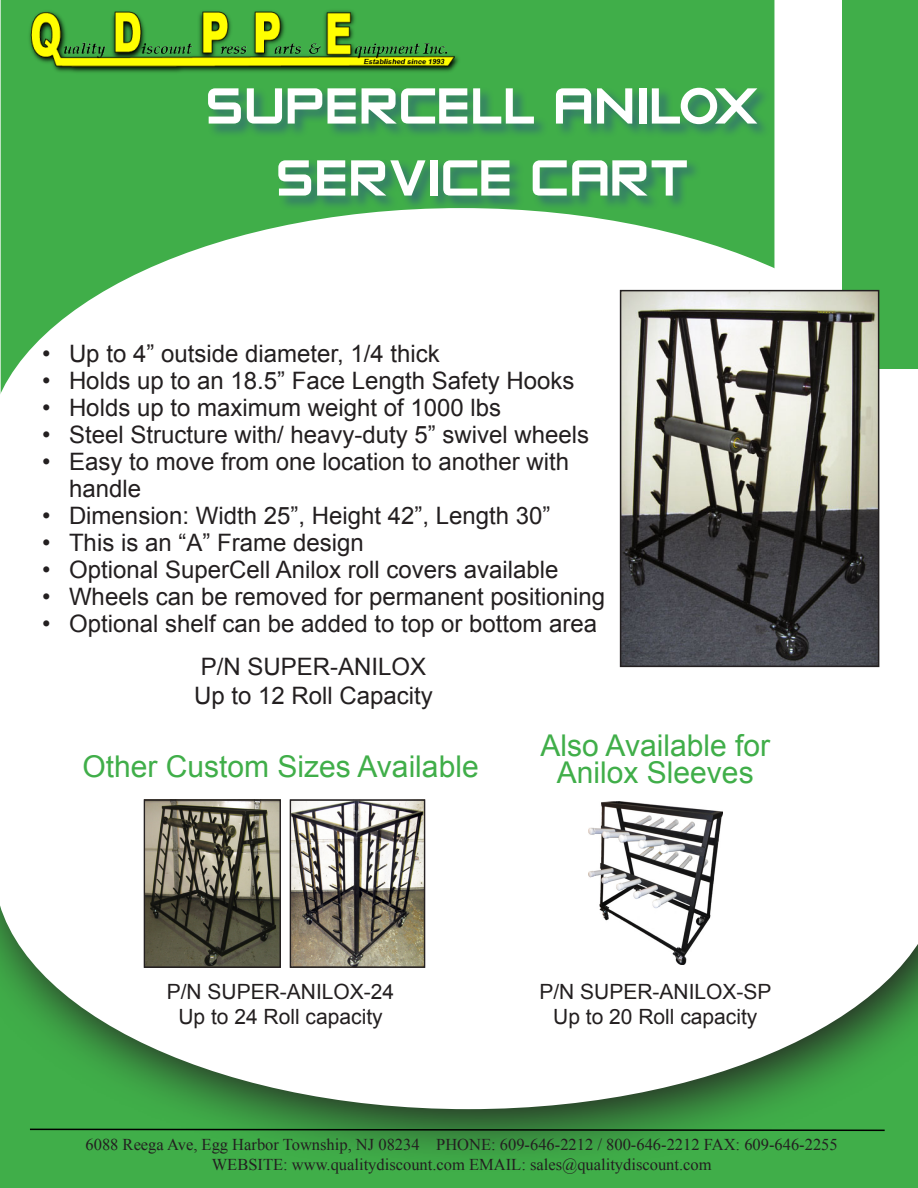
<style>
.page{position:relative;width:918px;height:1188px;background:#fff}
.page>*{position:absolute;margin:0;border:0;box-sizing:border-box;transform-origin:0 0}
.t1{font:60px "STOMP Zeroes";color:#fff}
.t2{font:30px "Arial";color:#40ae49}
.t3{font:24px/27px "Arial";color:#231f20}
.t4{font:21px "Arial";color:#231f20}
.t5{font:16.5px "Times New Roman";color:#231f20}
</style>
<div class="page">
<div style="left:0;top:0;width:774px;height:208px;background:#40ae49"></div>
<svg style="left:0;top:208px;width:880px;height:209px"></svg>
<div style="left:0;top:1173px;width:918px;height:15px;background:#40ae49"></div>
<svg style="left:0;top:1109px;width:918px;height:64px;background:#3da145"></svg>
<svg style="left:0;top:860px;width:918px;height:249px"></svg>
<img style="left:7px;top:0;width:475px;height:95px">
<svg style="left:28px;top:1128px;width:858px;height:4px;background:#25612a"></svg>
<div style="left:207px;top:87px;width:564px;height:124px;background:#253f8e;opacity:.5"></div>
<div style="left:842px;top:0;width:76px;height:369px;background:#40ae49"></div>
<svg style="left:144px;top:800px;width:137px;height:168px;background:#666353"></svg>
<div style="left:145px;top:800px;width:135px;height:167px;border:1px solid #231f20"></div>
<img style="left:623px;top:293px;width:253px;height:371px">
<div style="left:620px;top:290px;width:259px;height:377px;border:2px solid #231f20"></div>
<img style="left:290px;top:800px;width:135px;height:168px">
<div style="left:291px;top:800px;width:133px;height:167px;border:1px solid #231f20"></div>
<img style="left:588px;top:801px;width:134px;height:163px">
<p class="t1" style="left:205px;top:77px;width:556px">SUPERCELL ANILOX</p>
<p class="t1" style="left:275px;top:149px;width:416px">SERVICE CART</p>
<p class="t3" style="left:42px;top:340px;width:399px">• Up to 4” outside diameter, 1/4 thick</p>
<p class="t3" style="left:42px;top:367px;width:534px">• Holds up to an 18.5” Face Length Safety Hooks</p>
<p class="t3" style="left:42px;top:394px;width:461px">• Holds up to maximum weight of 1000 lbs</p>
<p class="t3" style="left:42px;top:421px;width:549px">• Steel Structure with/ heavy-duty 5” swivel wheels</p>
<p class="t3" style="left:69px;top:448px;width:502px;text-indent:-27px">• Easy to move from one location to another with handle</p>
<p class="t3" style="left:42px;top:502px;width:510px">• Dimension: Width 25”, Height 42”, Length 30”</p>
<p class="t3" style="left:42px;top:529px;width:323px">• This is an “A” Frame design</p>
<p class="t3" style="left:42px;top:556px;width:518px">• Optional SuperCell Anilox roll covers available</p>
<p class="t3" style="left:42px;top:583px;width:565px">• Wheels can be removed for permanent positioning</p>
<p class="t3" style="left:42px;top:610px;width:557px">• Optional shelf can be added to top or bottom area</p>
<p class="t3" style="left:201px;top:653px;width:227px">P/N SUPER-ANILOX</p>
<p class="t3" style="left:194px;top:682px;width:240px">Up to 12 Roll Capacity</p>
<p class="t2" style="left:541px;top:725px;width:231px">Also Available for</p>
<p class="t2" style="left:82px;top:747px;width:398px">Other Custom Sizes Available</p>
<p class="t2" style="left:557px;top:752px;width:198px">Anilox Sleeves</p>
<p class="t4" style="left:167px;top:978px;width:229px">P/N SUPER-ANILOX-24</p>
<p class="t4" style="left:178px;top:1003px;width:206px">Up to 24 Roll capacity</p>
<p class="t4" style="left:539px;top:978px;width:234px">P/N SUPER-ANILOX-SP</p>
<p class="t4" style="left:553px;top:1003px;width:206px">Up to 20 Roll capacity</p>
<p class="t5" style="left:86px;top:1133px;width:754px">6088 Reega Ave, Egg Harbor Township, NJ 08234 PHONE: 609-646-2212 / 800-646-2212 FAX: 609-646-2255</p>
<p class="t5" style="left:212px;top:1153px;width:501px">WEBSITE: www.qualitydiscount.com EMAIL: sales@qualitydiscount.com</p>
</div>
